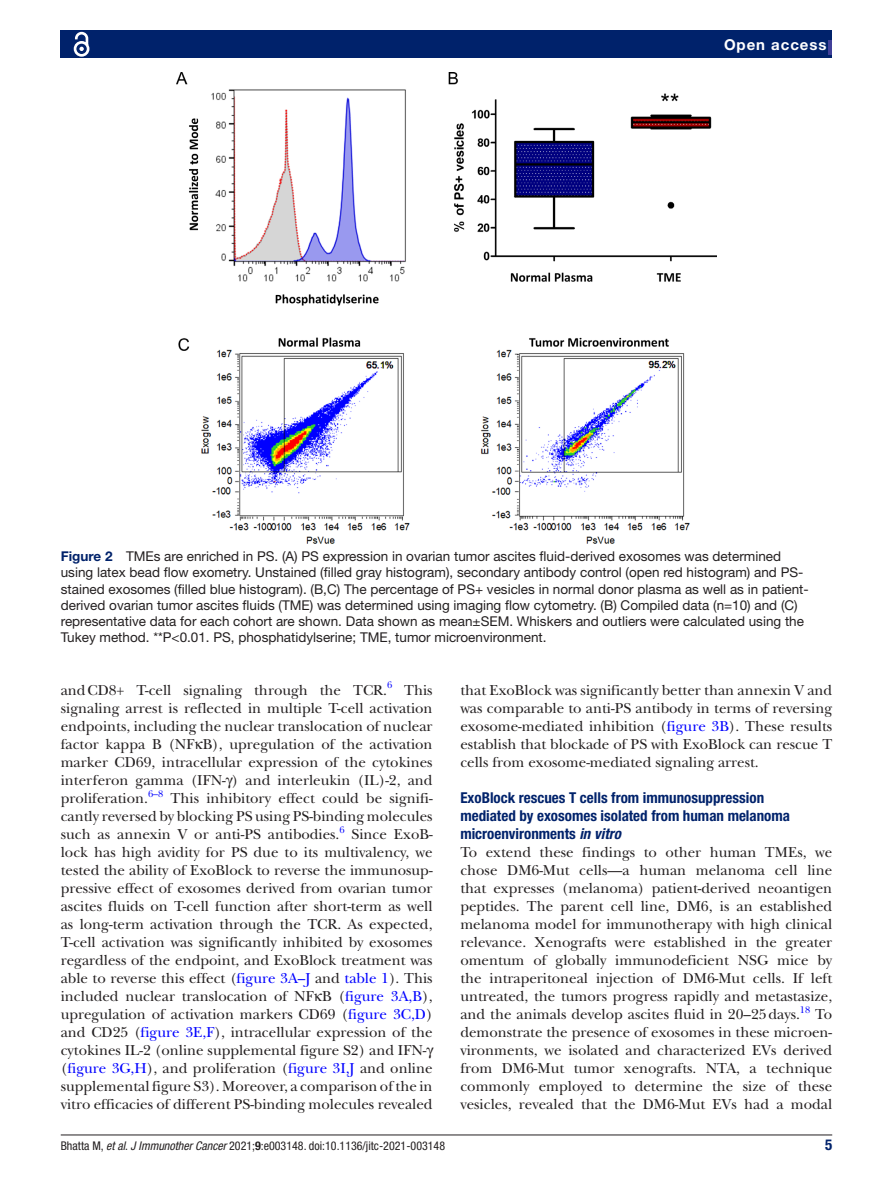
<style>
.page{position:relative;width:893px;height:1191px;background:#fff}
.page>*{position:absolute;margin:0;border:0;box-sizing:border-box;transform-origin:0 0}
.t1{font:15px/18px "New Baskerville";color:#231f20;text-align:justify}
.t2{font:700 condensed 15px/18px "Helvetica Neue LT Std";color:#00226b}
.t3{font:700 15px "Helvetica Neue LT Std";letter-spacing:.065em;color:#fff}
.t4{font:13.5px/16.2px "Helvetica Neue LT Std";color:#231f20}
.t5{font:condensed 12px "Helvetica Neue LT Std";color:#231f20}
.t6{font:9.9px "New Baskerville";color:#00f}
.s1{font-weight:700;color:#00226b}
.s2{color:#00f}
.s3{font-style:italic}
.s4{font-weight:700}
</style>
<div class="page">
<hr style="left:61px;top:1134px;width:771px;height:1px;background:#231f20">
<div style="left:61px;top:31px;width:771px;height:27px;background:#00226b"></div>
<hr style="left:828px;top:40px;width:4px;height:15px;background:#414099">
<svg style="left:73px;top:31px;width:17px;height:26px"></svg>
<img style="left:176px;top:73px;width:540px;height:470px">
<p class="t3" style="left:724px;top:35px;width:104px">Open access</p>
<p class="t4" style="left:61px;top:548px;width:749px"><span class="s1">Figure 2</span> TMEs are enriched in PS. (A) PS expression in ovarian tumor ascites fluid-derived exosomes was determined using latex bead flow exometry. Unstained (filled gray histogram), secondary antibody control (open red histogram) and PS&shy;stained exosomes (filled blue histogram). (B,C) The percentage of PS+ vesicles in normal donor plasma as well as in patient&shy;derived ovarian tumor ascites fluids (TME) was determined using imaging flow cytometry. (B) Compiled data (n=10) and (C) representative data for each cohort are shown. Data shown as mean±SEM. Whiskers and outliers were calculated using the Tukey method. **P&lt;0.01. PS, phosphatidylserine; TME, tumor microenvironment.</p>
<p class="t1" style="left:61px;top:681px;width:328px">andCD8+ T-cell signaling through the TCR.</p>
<p class="t6" style="left:387px;top:679px;width:7px">6</p>
<p class="t1" style="left:61px;top:681px;width:373px;text-indent:343px">This signaling arrest is reflected in multiple T-cell activation endpoints, including the nuclear translocation of nuclear factor kappa B (NF B), upregulation of the activation marker CD69, intracellular expression of the cytokines interferon gamma (IFN- ) and interleukin (IL)-2, and proliferation.</p>
<p class="t6" style="left:148px;top:787px;width:17px">6–8</p>
<p class="t1" style="left:61px;top:789px;width:373px;text-indent:110px">This inhibitory effect could be signifi&shy;cantly reversed by blocking PS using PS-binding molecules such as annexin V or anti-PS antibodies.<sup>6</sup></p>
<p class="t1" style="left:61px;top:825px;width:373px;text-align:left;text-indent:291px">Since ExoB&shy;lock has high avidity for PS due to its multivalency, we tested the ability of ExoBlock to reverse the immunosup&shy;pressive effect of exosomes derived from ovarian tumor ascites fluids on T-cell function after short-term as well as long-term activation through the TCR. As expected, T-cell activation was significantly inhibited by exosomes regardless of the endpoint, and ExoBlock treatment was able to reverse this effect (<span class="s2">figure 3A–J</span> and <span class="s2">table 1</span>). This included nuclear translocation of NF B (<span class="s2">figure 3A,B</span>), upregulation of activation markers CD69 (<span class="s2">figure 3C,D</span>) and CD25 (<span class="s2">figure 3E,F</span>), intracellular expression of the cytokines IL-2 (online supplemental figure S2) and IFN-(<span class="s2">figure 3G,H</span>), and proliferation (<span class="s2">figure 3I,J</span> and online supplemental figure S3). Moreover, a comparison of the in vitro efficacies of different PS-binding molecules revealed</p>
<p class="t1" style="left:460px;top:681px;width:373px">that ExoBlock was significantly better than annexin V and was comparable to anti-PS antibody in terms of reversing exosome-mediated inhibition (<span class="s2">figure 3B</span>). These results establish that blockade of PS with ExoBlock can rescue T cells from exosome-mediated signaling arrest.</p>
<p class="t2" style="left:460px;top:788px;width:331px">ExoBlock rescues T cells from immunosuppression mediated by exosomes isolated from human melanoma microenvironments <span class="s3">in vitro</span></p>
<p class="t1" style="left:460px;top:843px;width:373px">To extend these findings to other human TMEs, we chose DM6-Mut cells—a human melanoma cell line that expresses (melanoma) patient-derived neoantigen peptides. The parent cell line, DM6, is an established melanoma model for immunotherapy with high clinical relevance. Xenografts were established in the greater omentum of globally immunodeficient NSG mice by the intraperitoneal injection of DM6-Mut cells. If left untreated, the tumors progress rapidly and metastasize, and the animals develop ascites fluid in 20–25days.<sup>18</sup> To demonstrate the presence of exosomes in these microen&shy;vironments, we isolated and characterized EVs derived from DM6-Mut tumor xenografts. NTA, a technique commonly employed to determine the size of these vesicles, revealed that the DM6-Mut EVs had a modal</p>
<p class="t5" style="left:61px;top:1138px;width:386px">Bhatta M, <span class="s3">et al</span>. <span class="s3">J Immunother Cancer</span> 2021;<span class="s4">9</span>:e003148. doi:10.1136/jitc-2021-003148</p>
<p class="t2" style="left:825px;top:1135px;width:9px">5</p>
</div>
